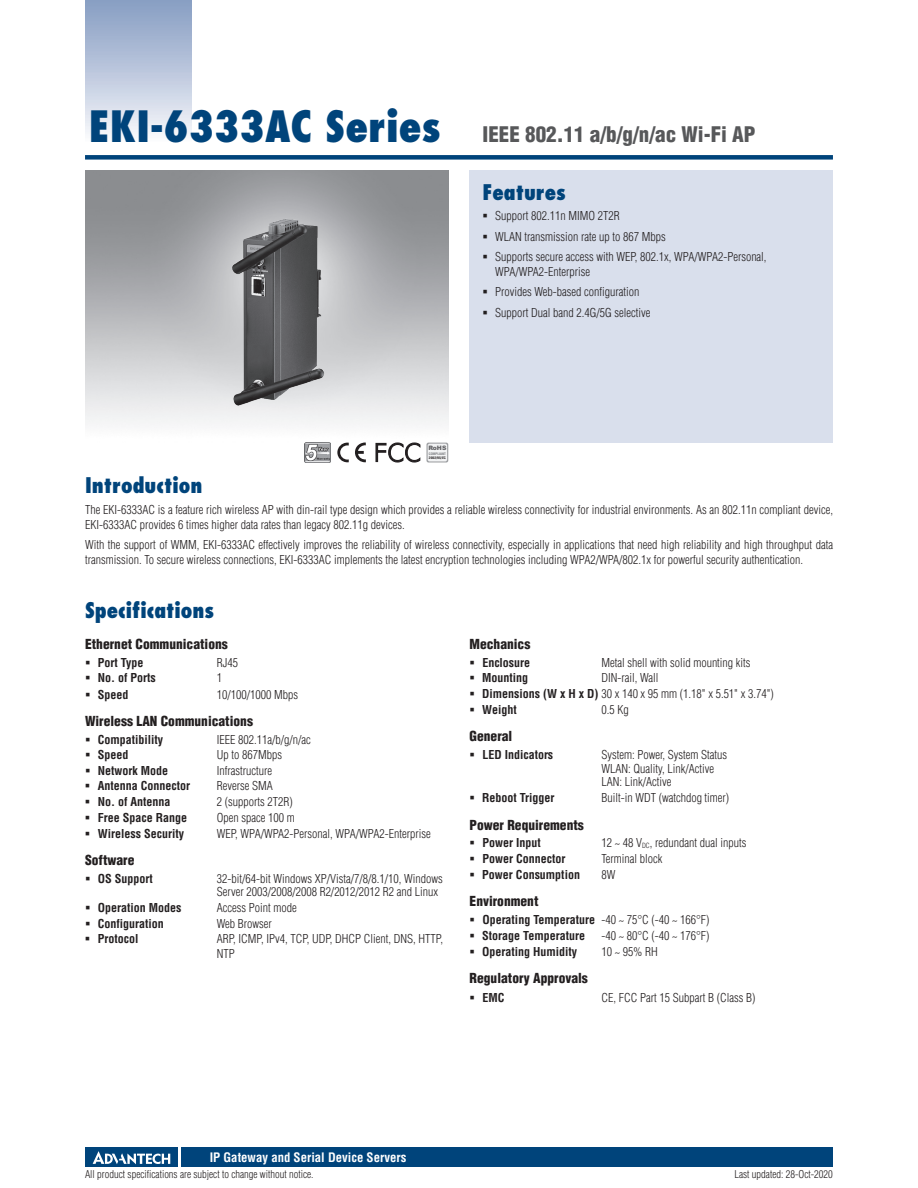
<style>
.page{position:relative;width:918px;height:1188px;background:#fff}
.page>*{position:absolute;margin:0;border:0;box-sizing:border-box;transform-origin:0 0}
.t1{font:900 condensed 21px "Helvetica";color:#57585a}
.t2{font:800 condensed 21px "Futura";color:#00447b}
.t3{font:900 condensed 13.5px "Helvetica";color:#231f20}
.t4{font:700 condensed 12.75px "Helvetica";color:#fff}
.t5{font:300 condensed 12px/20.7px "Helvetica";color:#231f20}
.t6{font:700 condensed 12px/15.6px "Helvetica";color:#231f20}
.t7{font:300 condensed 10.5px "Helvetica";color:#231f20}
.t8{font:900 6px "Arial";color:#636366}
.t9{font:700 condensed 3.3px "Helvetica";color:#231f20;scale:1.11 1}
.t10{font:700 condensed 3.3px "Helvetica";color:#76787b;scale:1.05 1}
.s1{font-family:"Futura";font-weight:800;font-size:42px;color:#00447b}
.s2{font-weight:700}
.s3{font-weight:300}
</style>
<div class="page">
<div style="left:85px;top:155px;width:748px;height:5px;background:#00447b"></div>
<div style="left:85px;top:0;width:106px;height:143px;background:linear-gradient(to bottom,#849bc1,#f9fafc)"></div>
<div style="left:182px;top:1147px;width:651px;height:20px;background:#00447b"></div>
<div style="left:85px;top:1147px;width:93px;height:20px;background:#00447b"></div>
<svg style="left:93px;top:1151px;width:77px;height:13px"></svg>
<div style="left:470px;top:170px;width:363px;height:272px;background:#d9dfec"></div>
<img style="left:210px;top:203px;width:141px;height:220px">
<svg style="left:426px;top:443px;width:22px;height:20px"></svg>
<div style="left:428px;top:444px;width:19px;height:17px;background:#f2f3f4;border-radius:2px"></div>
<svg style="left:337px;top:443px;width:12px;height:19px"></svg>
<svg style="left:355px;top:442px;width:11px;height:21px"></svg>
<svg style="left:375px;top:442px;width:46px;height:21px"></svg>
<img style="left:305px;top:443px;width:26px;height:19px">
<h1 class="t1" style="left:89px;top:121px;width:668px"><span class="s1">EKI-6333AC Series</span> IEEE 802.11 a/b/g/n/ac Wi-Fi AP</h1>
<h1 class="t2" style="left:482px;top:179px;width:85px">Features</h1>
<p class="t5" style="left:495px;top:205px;width:273px">Support 802.11n MIMO 2T2R<br>WLAN transmission rate up to 867 Mbps<br>Supports secure access with WEP, 802.1x, WPA/WPA2-Personal,</p>
<p class="t5" style="left:495px;top:261px;width:157px">WPA/WPA2-Enterprise<br>Provides Web-based configuration<br>Support Dual band 2.4G/5G selective</p>
<p class="t8" style="left:428px;top:444px;width:20px">RoHS</p>
<p class="t10" style="left:429px;top:452px;width:18px">COMPLIANT</p>
<p class="t9" style="left:429px;top:456px;width:17px">2002/95/EC</p>
<h1 class="t2" style="left:85px;top:472px;width:119px">Introduction</h1>
<p class="t5" style="left:85px;top:502px;width:750px;line-height:15px">The EKI-6333AC is a feature rich wireless AP with din-rail type design which provides a reliable wireless connectivity for industrial environments. As an 802.11n compliant device,<br>EKI-6333AC provides 6 times higher data rates than legacy 802.11g devices.</p>
<p class="t5" style="left:85px;top:537px;width:750px;line-height:15px">With the support of WMM, EKI-6333AC effectively improves the reliability of wireless connectivity, especially in applications that need high reliability and high throughput data transmission. To secure wireless connections, EKI-6333AC implements the latest encryption technologies including WPA2/WPA/802.1x for powerful security authentication.</p>
<h1 class="t2" style="left:85px;top:597px;width:131px">Specifications</h1>
<p class="t3" style="left:85px;top:635px;width:144px">Ethernet Communications</p>
<p class="t6" style="left:98px;top:654px;width:47px">Port Type</p>
<p class="t5" style="left:217px;top:652px;width:23px">RJ45</p>
<p class="t6" style="left:98px;top:670px;width:59px">No. of Ports</p>
<p class="t5" style="left:217px;top:668px;width:7px">1</p>
<p class="t6" style="left:98px;top:686px;width:32px">Speed</p>
<p class="t5" style="left:217px;top:684px;width:83px">10/100/1000 Mbps</p>
<p class="t3" style="left:85px;top:712px;width:169px">Wireless LAN Communications</p>
<p class="t6" style="left:98px;top:731px;width:67px">Compatibility</p>
<p class="t5" style="left:217px;top:729px;width:95px">IEEE 802.11a/b/g/n/ac</p>
<p class="t6" style="left:98px;top:747px;width:32px">Speed</p>
<p class="t5" style="left:217px;top:744px;width:67px">Up to 867Mbps</p>
<p class="t6" style="left:98px;top:763px;width:72px">Network Mode</p>
<p class="t5" style="left:217px;top:760px;width:57px">Infrastructure</p>
<p class="t6" style="left:98px;top:778px;width:94px">Antenna Connector</p>
<p class="t5" style="left:217px;top:776px;width:58px">Reverse SMA</p>
<p class="t6" style="left:98px;top:794px;width:74px">No. of Antenna</p>
<p class="t5" style="left:217px;top:791px;width:77px">2 (supports 2T2R)</p>
<p class="t6" style="left:98px;top:809px;width:91px">Free Space Range</p>
<p class="t5" style="left:217px;top:807px;width:79px">Open space 100 m</p>
<p class="t6" style="left:98px;top:826px;width:88px">Wireless Security</p>
<p class="t5" style="left:217px;top:823px;width:215px">WEP, WPA/WPA2-Personal, WPA/WPA2-Enterprise</p>
<p class="t3" style="left:85px;top:852px;width:51px">Software</p>
<p class="t6" style="left:98px;top:871px;width:57px">OS Support</p>
<p class="t5" style="left:217px;top:872px;width:227px;line-height:13.5px">32-bit/64-bit Windows XP/Vista/7/8/8.1/10, Windows<br>Server 2003/2008/2008 R2/2012/2012 R2 and Linux</p>
<p class="t6" style="left:98px;top:900px;width:85px">Operation Modes</p>
<p class="t5" style="left:217px;top:897px;width:81px">Access Point mode</p>
<p class="t6" style="left:98px;top:915px;width:68px">Configuration</p>
<p class="t5" style="left:217px;top:913px;width:57px">Web Browser</p>
<p class="t6" style="left:98px;top:931px;width:42px">Protocol</p>
<p class="t5" style="left:217px;top:932px;width:228px;line-height:14.2px">ARP, ICMP, IPv4, TCP, UDP, DHCP Client, DNS, HTTP,<br>NTP</p>
<p class="t3" style="left:470px;top:635px;width:62px">Mechanics</p>
<p class="t6" style="left:482px;top:654px;width:49px">Enclosure</p>
<p class="t5" style="left:601px;top:652px;width:151px">Metal shell with solid mounting kits</p>
<p class="t6" style="left:482px;top:670px;width:48px">Mounting</p>
<p class="t5" style="left:482px;top:670px;width:293px;line-height:16px;text-indent:119px">DIN-rail, Wall<br><span class="s2">Dimensions (W x H x D)</span> 30 x 140 x 95 mm (1.18" x 5.51" x 3.74")<br><span class="s2">Weight</span></p>
<p class="t5" style="left:601px;top:699px;width:29px">0.5 Kg</p>
<p class="t3" style="left:470px;top:728px;width:44px">General</p>
<p class="t6" style="left:482px;top:747px;width:72px">LED Indicators</p>
<p class="t5" style="left:601px;top:748px;width:127px;line-height:13.5px">System: Power, System Status<br>WLAN: Quality, Link/Active<br>LAN: Link/Active</p>
<p class="t6" style="left:482px;top:790px;width:74px">Reboot Trigger</p>
<p class="t5" style="left:601px;top:788px;width:129px">Built-in WDT (watchdog timer)</p>
<p class="t3" style="left:470px;top:816px;width:116px">Power Requirements</p>
<p class="t6" style="left:482px;top:835px;width:60px">Power Input</p>
<p class="t5" style="left:601px;top:833px;width:147px">12 ~ 48 V<sub>DC</sub>, redundant dual inputs</p>
<p class="t6" style="left:482px;top:851px;width:85px">Power Connector</p>
<p class="t5" style="left:601px;top:848px;width:63px">Terminal block</p>
<p class="t6" style="left:482px;top:867px;width:99px">Power Consumption</p>
<p class="t5" style="left:601px;top:865px;width:15px">8W</p>
<p class="t3" style="left:470px;top:893px;width:70px">Environment</p>
<p class="t6" style="left:482px;top:912px;width:229px">Operating Temperature <span class="s3">-40 ~ 75°C (-40 ~ 166°F)<br></span>Storage Temperature</p>
<p class="t5" style="left:601px;top:925px;width:110px">-40 ~ 80°C (-40 ~ 176°F)</p>
<p class="t6" style="left:482px;top:944px;width:97px">Operating Humidity</p>
<p class="t5" style="left:601px;top:941px;width:58px">10 ~ 95% RH</p>
<p class="t3" style="left:470px;top:970px;width:120px">Regulatory Approvals</p>
<p class="t6" style="left:482px;top:990px;width:24px">EMC</p>
<p class="t5" style="left:601px;top:987px;width:155px">CE, FCC Part 15 Subpart B (Class B)</p>
<p class="t4" style="left:210px;top:1149px;width:198px">IP Gateway and Serial Device Servers</p>
<p class="t7" style="left:85px;top:1167px;width:230px">All product specifications are subject to change without notice.</p>
<p class="t7" style="left:734px;top:1167px;width:100px">Last updated: 28-Oct-2020</p>
</div>
